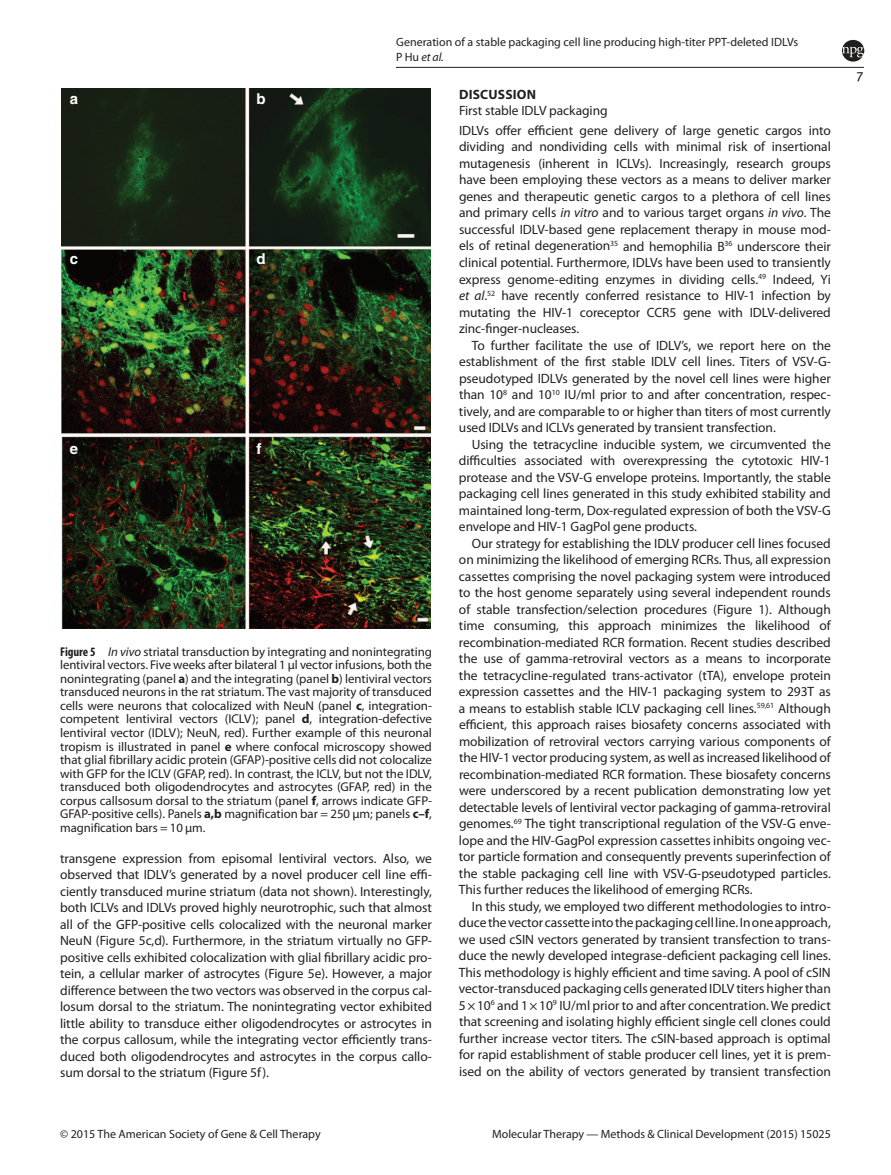
<style>
.page{position:relative;width:891px;height:1175px;background:#fff}
.page>*{position:absolute;margin:0;border:0;box-sizing:border-box;transform-origin:0 0}
.t1{font:700 15px "Helvetica";color:#fff}
.t2{font:13.5px/16.5px "Myriad Pro";letter-spacing:-.005em;color:#231f20;text-align:justify}
.t3{font:700 13.5px "Myriad Pro";letter-spacing:.015em;color:#231f20}
.t4{font:13.5px "Meta Book LF";color:#231f20}
.t5{font:12.75px/13.5px "Myriad Pro";letter-spacing:-.005em;color:#231f20;text-align:justify}
.t6{font:12px/15px "Myriad Pro";color:#231f20}
.s1{font-style:italic}
.s2{font-weight:700;font-stretch:condensed}
.s3{font-weight:700}
</style>
<div class="page">
<svg style="left:842px;top:40px;width:22px;height:22px"></svg>
<hr style="left:396px;top:67px;width:468px;height:1px;background:#231f20">
<img style="left:62px;top:89px;width:369px;height:539px">
<p class="t6" style="left:396px;top:34px;width:403px">Generation of a stable packaging cell line producing high-titer PPT-deleted IDLVs<br>P Hu <span class="s1">et al.</span></p>
<p class="t1" style="left:70px;top:90px;width:10px">a</p>
<p class="t1" style="left:256px;top:90px;width:11px">b</p>
<p class="t1" style="left:70px;top:249px;width:10px">c</p>
<p class="t1" style="left:256px;top:249px;width:11px">d</p>
<p class="t1" style="left:70px;top:439px;width:10px">e</p>
<p class="t1" style="left:256px;top:439px;width:6px">f</p>
<p class="t5" style="left:60px;top:644px;width:373px"><span class="s2">Figure 5</span> <span class="s1">In vivo</span> striatal transduction by integrating and nonintegrating lentiviral vectors. Five weeks after bilateral 1 µl vector infusions, both the nonintegrating (panel <span class="s3">a</span>) and the integrating (panel <span class="s3">b</span>) lentiviral vectors transduced neurons in the rat striatum. The vast majority of transduced cells were neurons that colocalized with NeuN (panel <span class="s3">c</span>, integration&shy;competent lentiviral vectors (ICLV); panel <span class="s3">d</span>, integration-defective lentiviral vector (IDLV); NeuN, red). Further example of this neuronal tropism is illustrated in panel <span class="s3">e</span> where confocal microscopy showed that glial fibrillary acidic protein (GFAP)-positive cells did not colocalize with GFP for the ICLV (GFAP, red). In contrast, the ICLV, but not the IDLV, transduced both oligodendrocytes and astrocytes (GFAP, red) in the corpus callsosum dorsal to the striatum (panel <span class="s3">f</span>, arrows indicate GFP-GFAP-positive cells). Panels <span class="s3">a,b</span> magnification bar = 250 µm; panels <span class="s3">c–f</span>, magnification bars = 10 µm.</p>
<p class="t2" style="left:60px;top:849px;width:373px">transgene expression from episomal lentiviral vectors. Also, we observed that IDLV’s generated by a novel producer cell line effi&shy;ciently transduced murine striatum (data not shown). Interestingly, both ICLVs and IDLVs proved highly neurotrophic, such that almost all of the GFP-positive cells colocalized with the neuronal marker NeuN (Figure 5c,d). Furthermore, in the striatum virtually no GFP&shy;positive cells exhibited colocalization with glial fibrillary acidic pro&shy;tein, a cellular marker of astrocytes (Figure 5e). However, a major difference between the two vectors was observed in the corpus cal&shy;losum dorsal to the striatum. The nonintegrating vector exhibited little ability to transduce either oligodendrocytes or astrocytes in the corpus callosum, while the integrating vector efficiently trans&shy;duced both oligodendrocytes and astrocytes in the corpus callo&shy;sum dorsal to the striatum (Figure 5f).</p>
<p class="t3" style="left:459px;top:86px;width:79px">DISCUSSION</p>
<p class="t2" style="left:459px;top:101px;width:373px;line-height:19.5px">First stable IDLV packaging<br>IDLVs offer efficient gene delivery of large genetic cargos into</p>
<p class="t2" style="left:459px;top:138px;width:373px">dividing and nondividing cells with minimal risk of insertional mutagenesis (inherent in ICLVs). Increasingly, research groups have been employing these vectors as a means to deliver marker genes and therapeutic genetic cargos to a plethora of cell lines and primary cells <span class="s1">in vitro</span> and to various target organs <span class="s1">in vivo</span>. The successful IDLV-based gene replacement therapy in mouse mod&shy;els of retinal degeneration<sup>35</sup> and hemophilia B<sup>36</sup> underscore their clinical potential. Furthermore, IDLVs have been used to transiently express genome-editing enzymes in dividing cells.<sup>49</sup> Indeed, Yi <span class="s1">et al</span>.<sup>52</sup> have recently conferred resistance to HIV-1 infection by mutating the HIV-1 coreceptor CCR5 gene with IDLV-delivered zinc-finger-nucleases.</p>
<p class="t2" style="left:459px;top:336px;width:373px;text-indent:13px">To further facilitate the use of IDLV’s, we report here on the establishment of the first stable IDLV cell lines. Titers of VSV-G&shy;pseudotyped IDLVs generated by the novel cell lines were higher than 10<sup>8</sup> and 10<sup>10</sup> IU/ml prior to and after concentration, respec&shy;tively, and are comparable to or higher than titers of most currently used IDLVs and ICLVs generated by transient transfection.</p>
<p class="t2" style="left:459px;top:435px;width:373px;text-indent:13px">Using the tetracycline inducible system, we circumvented the difficulties associated with overexpressing the cytotoxic HIV-1 protease and the VSV-G envelope proteins. Importantly, the stable packaging cell lines generated in this study exhibited stability and maintained long-term, Dox-regulated expression of both the VSV-G envelope and HIV-1 GagPol gene products.</p>
<p class="t2" style="left:459px;top:534px;width:373px;text-indent:13px">Our strategy for establishing the IDLV producer cell lines focused on minimizing the likelihood of emerging RCRs. Thus, all expression cassettes comprising the novel packaging system were introduced to the host genome separately using several independent rounds of stable transfection/selection procedures (Figure 1). Although time consuming, this approach minimizes the likelihood of recombination-mediated RCR formation. Recent studies described the use of gamma-retroviral vectors as a means to incorporate the tetracycline-regulated trans-activator (tTA), envelope protein expression cassettes and the HIV-1 packaging system to 293T as a means to establish stable ICLV packaging cell lines.<sup>59,61</sup> Although efficient, this approach raises biosafety concerns associated with mobilization of retroviral vectors carrying various components of the HIV-1 vector producing system, as well as increased likelihood of recombination-mediated RCR formation. These biosafety concerns were underscored by a recent publication demonstrating low yet detectable levels of lentiviral vector packaging of gamma-retroviral genomes.<sup>69</sup> The tight transcriptional regulation of the VSV-G enve&shy;lope and the HIV-GagPol expression cassettes inhibits ongoing vec&shy;tor particle formation and consequently prevents superinfection of the stable packaging cell line with VSV-G-pseudotyped particles.<br>This further reduces the likelihood of emerging RCRs.</p>
<p class="t2" style="left:459px;top:897px;width:373px;text-indent:13px">In this study, we employed two different methodologies to intro&shy;duce the vector cassette into the packaging cell line. In one approach, we used cSIN vectors generated by transient transfection to trans&shy;duce the newly developed integrase-deficient packaging cell lines.<br>This methodology is highly efficient and time saving. A pool of cSIN vector-transduced packaging cells generated IDLV titers higher than 5×10<sup>6</sup> and 1×10<sup>9</sup> IU/ml prior to and after concentration. We predict that screening and isolating highly efficient single cell clones could further increase vector titers. The cSIN-based approach is optimal for rapid establishment of stable producer cell lines, yet it is prem&shy;ised on the ability of vectors generated by transient transfection</p>
<p class="t6" style="left:60px;top:1126px;width:262px">© 2015 The American Society of Gene &amp; Cell Therapy</p>
<p class="t6" style="left:492px;top:1126px;width:340px">Molecular Therapy — Methods &amp; Clinical Development (2015) 15025</p>
<p class="t4" style="left:856px;top:69px;width:9px">7</p>
</div>
